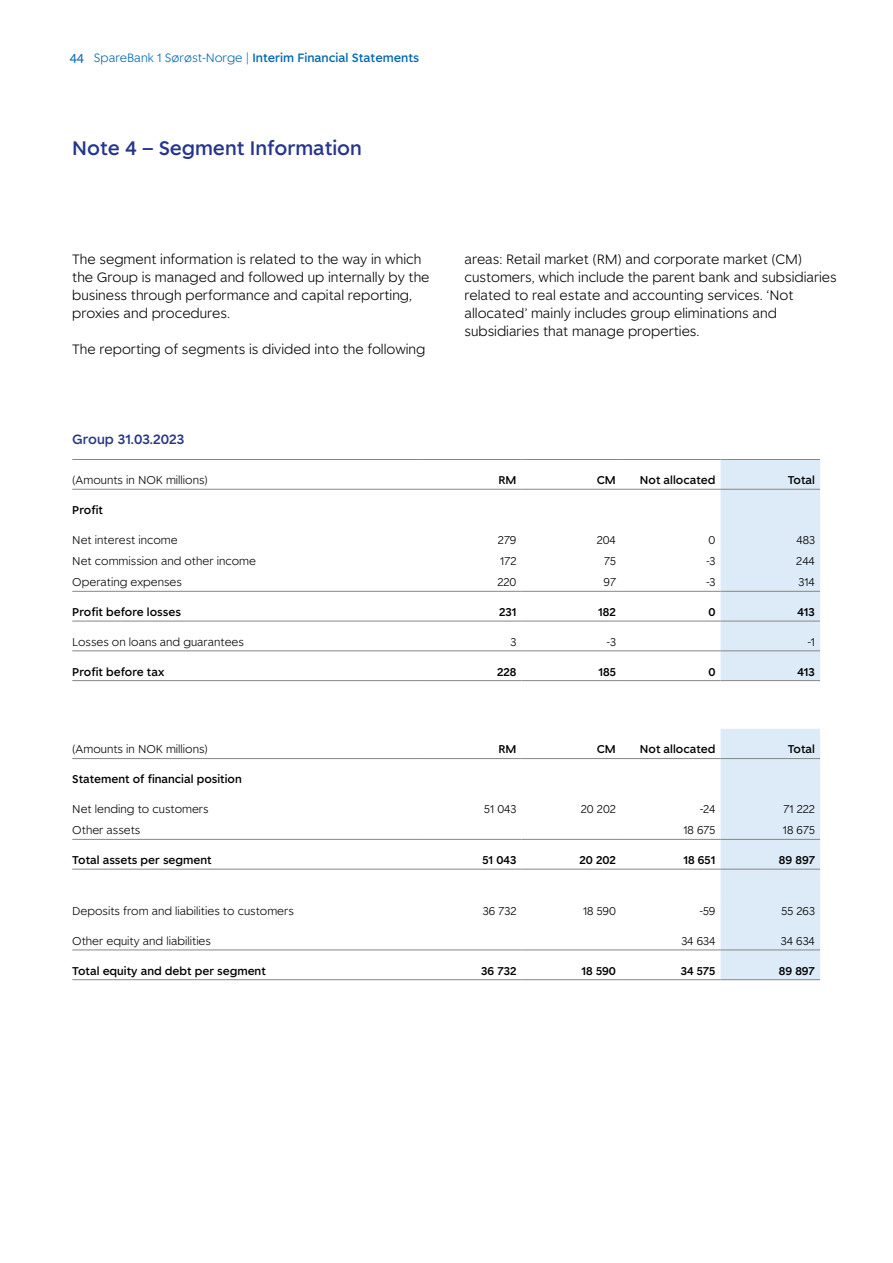
<style>
.page{position:relative;width:893px;height:1263px;background:#fff}
.page>*{position:absolute;margin:0;border:0;box-sizing:border-box;transform-origin:0 0}
.t1{font:500 19.5px "Spare Bank 1";color:#26358c}
.t2{font:300 13.5px/18px "Spare Bank 1";color:#000}
.t3{font:500 13.35px "Spare Bank 1";color:#26358c}
.t4{font:500 12px "Spare Bank 1";color:#0068b2}
.t5{font:300 11.25px "Spare Bank 1";color:#000}
.t6{font:500 11.25px "Spare Bank 1";color:#000}
.s1{font-weight:400;font-size:12.75px}
.s2{font-weight:300}
</style>
<div class="page">
<div style="left:720px;top:460px;width:100px;height:220px;background:#ddebf8"></div>
<hr style="left:72px;top:459px;width:350px;height:1px;background:#868685">
<hr style="left:422px;top:459px;width:100px;height:1px;background:#868685">
<hr style="left:522px;top:459px;width:99px;height:1px;background:#868685">
<hr style="left:621px;top:459px;width:99px;height:1px;background:#868685">
<hr style="left:720px;top:459px;width:100px;height:1px;background:#868685">
<hr style="left:72px;top:489px;width:350px;height:1px;background:#868685">
<hr style="left:422px;top:489px;width:100px;height:1px;background:#868685">
<hr style="left:522px;top:489px;width:99px;height:1px;background:#868685">
<hr style="left:621px;top:489px;width:99px;height:1px;background:#868685">
<hr style="left:720px;top:489px;width:100px;height:1px;background:#868685">
<hr style="left:72px;top:680px;width:350px;height:1px;background:#868685">
<hr style="left:422px;top:680px;width:100px;height:1px;background:#868685">
<hr style="left:522px;top:680px;width:99px;height:1px;background:#868685">
<hr style="left:621px;top:680px;width:99px;height:1px;background:#868685">
<hr style="left:720px;top:680px;width:100px;height:1px;background:#868685">
<hr style="left:72px;top:591px;width:350px;height:1px;background:#868685">
<hr style="left:422px;top:591px;width:100px;height:1px;background:#868685">
<hr style="left:522px;top:591px;width:99px;height:1px;background:#868685">
<hr style="left:621px;top:591px;width:99px;height:1px;background:#868685">
<hr style="left:720px;top:591px;width:100px;height:1px;background:#868685">
<hr style="left:72px;top:621px;width:350px;height:1px;background:#868685">
<hr style="left:422px;top:621px;width:100px;height:1px;background:#868685">
<hr style="left:522px;top:621px;width:99px;height:1px;background:#868685">
<hr style="left:621px;top:621px;width:99px;height:1px;background:#868685">
<hr style="left:720px;top:621px;width:100px;height:1px;background:#868685">
<hr style="left:72px;top:650px;width:350px;height:1px;background:#868685">
<hr style="left:422px;top:650px;width:100px;height:1px;background:#868685">
<hr style="left:522px;top:650px;width:99px;height:1px;background:#868685">
<hr style="left:621px;top:650px;width:99px;height:1px;background:#868685">
<hr style="left:720px;top:650px;width:100px;height:1px;background:#868685">
<div style="left:720px;top:729px;width:100px;height:250px;background:#ddebf8"></div>
<hr style="left:72px;top:758px;width:350px;height:1px;background:#868685">
<hr style="left:422px;top:758px;width:100px;height:1px;background:#868685">
<hr style="left:522px;top:758px;width:99px;height:1px;background:#868685">
<hr style="left:621px;top:758px;width:99px;height:1px;background:#868685">
<hr style="left:720px;top:758px;width:100px;height:1px;background:#868685">
<hr style="left:72px;top:949px;width:350px;height:1px;background:#868685">
<hr style="left:422px;top:949px;width:100px;height:1px;background:#868685">
<hr style="left:522px;top:949px;width:99px;height:1px;background:#868685">
<hr style="left:621px;top:949px;width:99px;height:1px;background:#868685">
<hr style="left:720px;top:949px;width:100px;height:1px;background:#868685">
<hr style="left:72px;top:979px;width:350px;height:1px;background:#868685">
<hr style="left:422px;top:979px;width:100px;height:1px;background:#868685">
<hr style="left:522px;top:979px;width:99px;height:1px;background:#868685">
<hr style="left:621px;top:979px;width:99px;height:1px;background:#868685">
<hr style="left:720px;top:979px;width:100px;height:1px;background:#868685">
<hr style="left:72px;top:839px;width:350px;height:1px;background:#868685">
<hr style="left:422px;top:839px;width:100px;height:1px;background:#868685">
<hr style="left:522px;top:839px;width:99px;height:1px;background:#868685">
<hr style="left:621px;top:839px;width:99px;height:1px;background:#868685">
<hr style="left:720px;top:839px;width:100px;height:1px;background:#868685">
<hr style="left:72px;top:869px;width:350px;height:1px;background:#868685">
<hr style="left:422px;top:869px;width:100px;height:1px;background:#868685">
<hr style="left:522px;top:869px;width:99px;height:1px;background:#868685">
<hr style="left:621px;top:869px;width:99px;height:1px;background:#868685">
<hr style="left:720px;top:869px;width:100px;height:1px;background:#868685">
<p class="t4" style="left:70px;top:50px;width:351px"><span class="s1">44</span> <span class="s2">SpareBank 1 Sørøst-Norge |</span> Interim Financial Statements</p>
<h1 class="t1" style="left:72px;top:135px;width:291px">Note 4 – Segment Information</h1>
<p class="t2" style="left:72px;top:249px;width:359px">The segment information is related to the way in which the Group is managed and followed up internally by the business through performance and capital reporting, proxies and procedures.</p>
<p class="t2" style="left:72px;top:339px;width:355px">The reporting of segments is divided into the following</p>
<p class="t2" style="left:464px;top:249px;width:374px">areas: Retail market (RM) and corporate market (CM) customers, which include the parent bank and subsidiaries related to real estate and accounting services. ‘Not allocated’ mainly includes group eliminations and subsidiaries that manage properties.</p>
<p class="t3" style="left:72px;top:430px;width:113px">Group 31.03.2023</p>
<p class="t5" style="left:72px;top:473px;width:137px">(Amounts in NOK millions)</p>
<p class="t6" style="left:498px;top:473px;width:20px">RM</p>
<p class="t6" style="left:597px;top:473px;width:21px">CM</p>
<p class="t6" style="left:640px;top:473px;width:77px">Not allocated</p>
<p class="t6" style="left:788px;top:473px;width:29px">Total</p>
<p class="t6" style="left:72px;top:502px;width:32px">Profit</p>
<p class="t5" style="left:72px;top:532px;width:107px">Net interest income</p>
<p class="t5" style="left:498px;top:532px;width:20px">279</p>
<p class="t5" style="left:597px;top:532px;width:21px">204</p>
<p class="t5" style="left:709px;top:532px;width:8px">0</p>
<p class="t5" style="left:796px;top:532px;width:20px">483</p>
<p class="t5" style="left:72px;top:554px;width:185px">Net commission and other income</p>
<p class="t5" style="left:500px;top:554px;width:18px">172</p>
<p class="t5" style="left:604px;top:554px;width:13px">75</p>
<p class="t5" style="left:706px;top:554px;width:11px">-3</p>
<p class="t5" style="left:796px;top:554px;width:20px">244</p>
<p class="t5" style="left:72px;top:575px;width:111px">Operating expenses</p>
<p class="t5" style="left:497px;top:575px;width:20px">220</p>
<p class="t5" style="left:603px;top:575px;width:14px">97</p>
<p class="t5" style="left:706px;top:575px;width:11px">-3</p>
<p class="t5" style="left:798px;top:575px;width:18px">314</p>
<p class="t6" style="left:72px;top:605px;width:110px">Profit before losses</p>
<p class="t6" style="left:499px;top:605px;width:19px">231</p>
<p class="t6" style="left:598px;top:605px;width:19px">182</p>
<p class="t6" style="left:708px;top:605px;width:9px">0</p>
<p class="t6" style="left:797px;top:605px;width:19px">413</p>
<p class="t5" style="left:72px;top:634px;width:173px">Losses on loans and guarantees</p>
<p class="t5" style="left:510px;top:634px;width:7px">3</p>
<p class="t5" style="left:607px;top:634px;width:11px">-3</p>
<p class="t5" style="left:808px;top:634px;width:9px">-1</p>
<p class="t6" style="left:72px;top:664px;width:94px">Profit before tax</p>
<p class="t6" style="left:497px;top:664px;width:21px">228</p>
<p class="t6" style="left:599px;top:664px;width:19px">185</p>
<p class="t6" style="left:708px;top:664px;width:9px">0</p>
<p class="t6" style="left:797px;top:664px;width:19px">413</p>
<p class="t5" style="left:72px;top:742px;width:137px">(Amounts in NOK millions)</p>
<p class="t6" style="left:498px;top:742px;width:20px">RM</p>
<p class="t6" style="left:597px;top:742px;width:21px">CM</p>
<p class="t6" style="left:640px;top:742px;width:77px">Not allocated</p>
<p class="t6" style="left:788px;top:742px;width:29px">Total</p>
<p class="t6" style="left:72px;top:772px;width:171px">Statement of financial position</p>
<p class="t5" style="left:72px;top:802px;width:138px">Net lending to customers</p>
<p class="t5" style="left:484px;top:802px;width:34px">51 043</p>
<p class="t5" style="left:581px;top:802px;width:37px">20 202</p>
<p class="t5" style="left:700px;top:802px;width:17px">-24</p>
<p class="t5" style="left:783px;top:802px;width:33px">71 222</p>
<p class="t5" style="left:72px;top:823px;width:70px">Other assets</p>
<p class="t5" style="left:683px;top:823px;width:33px">18 675</p>
<p class="t5" style="left:783px;top:823px;width:33px">18 675</p>
<p class="t6" style="left:72px;top:853px;width:141px">Total assets per segment</p>
<p class="t6" style="left:482px;top:853px;width:35px">51 043</p>
<p class="t6" style="left:579px;top:853px;width:38px">20 202</p>
<p class="t6" style="left:684px;top:853px;width:33px">18 651</p>
<p class="t6" style="left:779px;top:853px;width:37px">89 897</p>
<p class="t5" style="left:72px;top:904px;width:223px">Deposits from and liabilities to customers</p>
<p class="t5" style="left:483px;top:904px;width:35px">36 732</p>
<p class="t5" style="left:583px;top:904px;width:34px">18 590</p>
<p class="t5" style="left:700px;top:904px;width:17px">-59</p>
<p class="t5" style="left:781px;top:904px;width:35px">55 263</p>
<p class="t5" style="left:72px;top:933px;width:140px">Other equity and liabilities</p>
<p class="t5" style="left:681px;top:933px;width:36px">34 634</p>
<p class="t5" style="left:781px;top:933px;width:36px">34 634</p>
<p class="t6" style="left:72px;top:963px;width:195px">Total equity and debt per segment</p>
<p class="t6" style="left:481px;top:963px;width:37px">36 732</p>
<p class="t6" style="left:582px;top:963px;width:36px">18 590</p>
<p class="t6" style="left:681px;top:963px;width:36px">34 575</p>
<p class="t6" style="left:779px;top:963px;width:37px">89 897</p>
</div>
